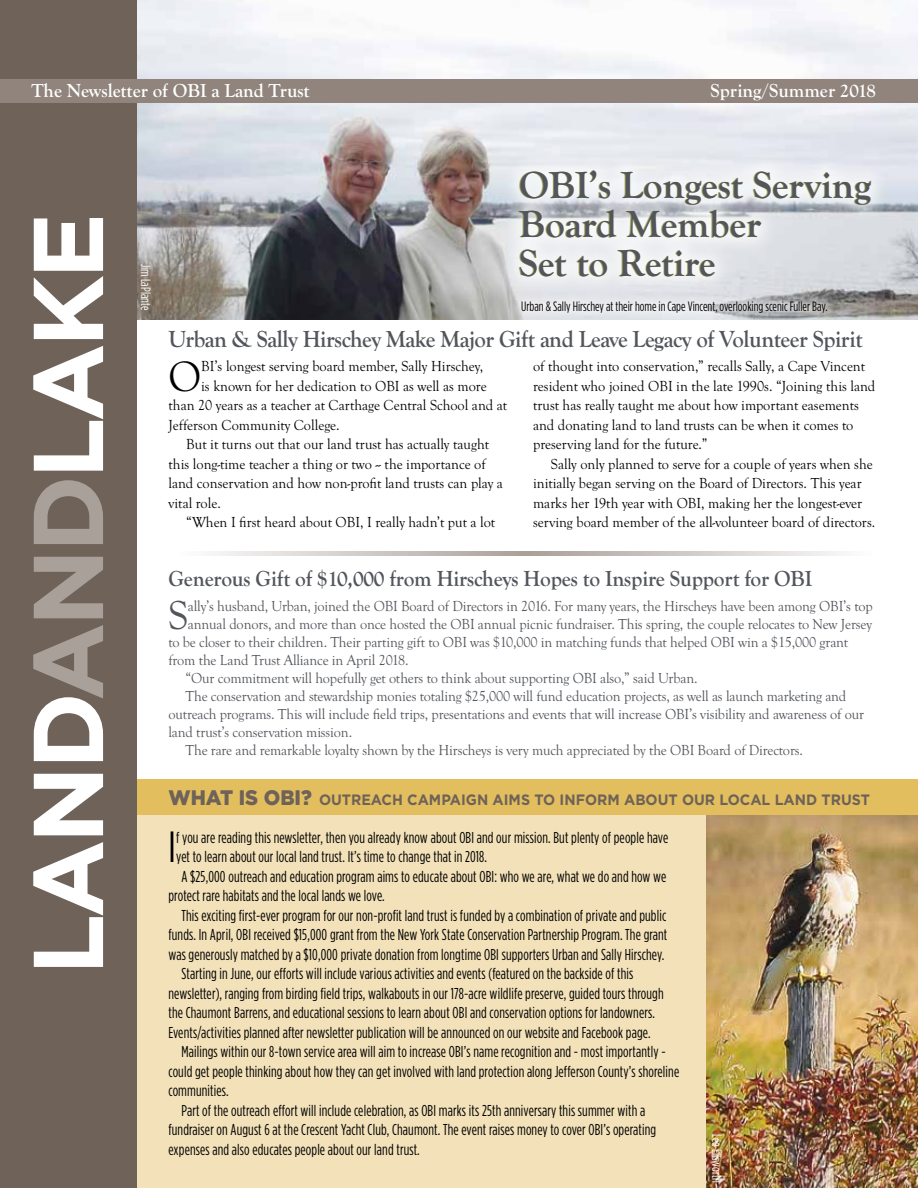
<style>
.page{position:relative;width:918px;height:1188px;background:#fff}
.page>*{position:absolute;margin:0;border:0;box-sizing:border-box;transform-origin:0 0}
.t1{font:700 99px "Gotham";letter-spacing:-.04em;color:#fff}
.t2{font:43.95px "Goudy Old Sty T";color:#000;scale:.95 1}
.t3{font:43.65px "Gotham Condensed";color:#000;scale:.95 1}
.t4{font:41.7px "Goudy Old Sty T";color:#52555b;scale:.95 1}
.t5{font:700 39px/39px "Goudy Old Sty T";color:#52555b}
.t6{font:700 24px "Goudy Old Sty T";letter-spacing:-.02em;color:#52555b;scale:.95 1}
.t7{font:700 22.5px "Goudy Old Sty T";letter-spacing:-.01em;color:#52555b;scale:.95 1}
.t8{font:700 19.5px "Goudy Old Sty T";color:#fff}
.t9{font:15.75px "Gotham Condensed";letter-spacing:.01em;color:#000;scale:.95 1}
.t10{font:15px/19.5px "Goudy Old Sty T";color:#000;scale:.95 1}
.t11{font:15px "Goudy Old Sty T";letter-spacing:-.01em;color:#52555b;scale:.95 1}
.t12{font:700 15px "Gotham";color:#6e6259;scale:.95 1}
.t13{font:13.5px "Gotham Condensed";color:#000;scale:.95 1}
.t14{font:13.5px "Gotham Condensed";color:#fff;scale:.95 1}
.s1{color:#aaa09a}
.s2{font-weight:900;font-size:21px}
</style>
<div class="page">
<img style="left:136px;top:0;width:782px;height:319px">
<div style="left:127px;top:808px;width:791px;height:380px;background:#f2e1b9"></div>
<img style="left:706px;top:815px;width:212px;height:373px">
<div style="left:121px;top:779px;width:797px;height:36px;background:#e2be5e"></div>
<div style="left:0;top:0;width:136px;height:1188px;background:#6e6259"></div>
<div style="left:0;top:79px;width:918px;height:24px;background:#90847c"></div>
<div style="left:500px;top:152px;width:390px;height:143px;background:#fff;opacity:.75"></div>
<div style="left:512px;top:292px;width:324px;height:30px;background:#fff;opacity:.75"></div>
<svg style="left:526px;top:551px;width:315px;height:4px"></svg>
<svg style="left:212px;top:551px;width:314px;height:4px"></svg>
<p class="t8" style="left:32px;top:80px;width:280px">The Newsletter of OBI a Land Trust</p>
<p class="t8" style="left:711px;top:80px;width:167px">Spring/Summer 2018</p>
<h1 class="t1" style="left:8px;top:975px;width:764px;rotate:-90deg">LAND<span class="s1">AND</span>LAKE</h1>
<p class="t14" style="left:153px;top:264px;width:50px;rotate:90deg">Jim LaPlante</p>
<h3 class="t5" style="left:519px;top:166px;width:354px">OBI’s Longest Serving<br>Board Member<br>Set to Retire</h3>
<p class="t13" style="left:521px;top:299px;width:324px">Urban &amp; Sally Hirschey at their home in Cape Vincent, overlooking scenic Fuller Bay.</p>
<h3 class="t6" style="left:168px;top:326px;width:732px">Urban &amp; Sally Hirschey Make Major Gift and Leave Legacy of Volunteer Spirit</h3>
<h2 class="t2" style="left:168px;top:352px;width:36px">O</h2>
<p class="t10" style="left:201px;top:357px;width:299px">BI’s longest serving board member, Sally Hirschey,</p>
<p class="t10" style="left:201px;top:376px;width:302px">is known for her dedication to OBI as well as more</p>
<p class="t10" style="left:168px;top:396px;width:358px">than 20 years as a teacher at Carthage Central School and at</p>
<p class="t10" style="left:168px;top:415px;width:182px">Jefferson Community College.</p>
<p class="t10" style="left:186px;top:435px;width:320px">But it turns out that our land trust has actually taught</p>
<p class="t10" style="left:168px;top:454px;width:335px">this long-time teacher a thing or two -- the importance of</p>
<p class="t10" style="left:168px;top:474px;width:353px">land conservation and how non-profit land trusts can play a</p>
<p class="t10" style="left:168px;top:493px;width:57px">vital role.</p>
<p class="t10" style="left:186px;top:513px;width:327px">“When I first heard about OBI, I really hadn’t put a lot</p>
<p class="t10" style="left:533px;top:357px;width:362px">of thought into conservation,” recalls Sally, a Cape Vincent resident who joined OBI in the late 1990s. “Joining this land trust has really taught me about how important easements and donating land to land trusts can be when it comes to preserving land for the future.”</p>
<p class="t10" style="left:533px;top:454px;width:362px;text-indent:18px">Sally only planned to serve for a couple of years when she initially began serving on the Board of Directors. This year marks her 19th year with OBI, making her the longest-ever serving board member of the all-volunteer board of directors.</p>
<h3 class="t7" style="left:168px;top:566px;width:679px">Generous Gift of $10,000 from Hirscheys Hopes to Inspire Support for OBI</h3>
<h3 class="t4" style="left:168px;top:593px;width:22px">S</h3>
<p class="t11" style="left:188px;top:598px;width:722px">ally’s husband, Urban, joined the OBI Board of Directors in 2016. For many years, the Hirscheys have been among OBI’s top</p>
<p class="t11" style="left:188px;top:616px;width:722px">annual donors, and more than once hosted the OBI annual picnic fundraiser. This spring, the couple relocates to New Jersey</p>
<p class="t11" style="left:168px;top:634px;width:717px">to be closer to their children. Their parting gift to OBI was $10,000 in matching funds that helped OBI win a $15,000 grant</p>
<p class="t11" style="left:168px;top:652px;width:254px">from the Land Trust Alliance in April 2018.</p>
<p class="t11" style="left:186px;top:670px;width:540px">“Our commitment will hopefully get others to think about supporting OBI also,” said Urban.</p>
<p class="t11" style="left:186px;top:688px;width:697px">The conservation and stewardship monies totaling $25,000 will fund education projects, as well as launch marketing and</p>
<p class="t11" style="left:168px;top:706px;width:734px">outreach programs. This will include field trips, presentations and events that will increase OBI’s visibility and awareness of our</p>
<p class="t11" style="left:168px;top:724px;width:195px">land trust’s conservation mission.</p>
<p class="t11" style="left:186px;top:742px;width:651px">The rare and remarkable loyalty shown by the Hirscheys is very much appreciated by the OBI Board of Directors.</p>
<p class="t12" style="left:168px;top:791px;width:740px"><span class="s2">WHAT IS OBI?</span> OUTREACH CAMPAIGN AIMS TO INFORM ABOUT OUR LOCAL LAND TRUST</p>
<h3 class="t3" style="left:168px;top:824px;width:9px">I</h3>
<p class="t9" style="left:176px;top:829px;width:519px">f you are reading this newsletter, then you already know about OBI and our mission. But plenty of people have</p>
<p class="t9" style="left:176px;top:848px;width:329px">yet to learn about our local land trust. It’s time to change that in 2018.</p>
<p class="t9" style="left:181px;top:868px;width:512px">A $25,000 outreach and education program aims to educate about OBI: who we are, what we do and how we</p>
<p class="t9" style="left:168px;top:887px;width:229px">protect rare habitats and the local lands we love.</p>
<p class="t9" style="left:181px;top:907px;width:512px">This exciting first-ever program for our non-profit land trust is funded by a combination of private and public</p>
<p class="t9" style="left:168px;top:926px;width:527px">funds. In April, OBI received $15,000 grant from the New York State Conservation Partnership Program. The grant</p>
<p class="t9" style="left:168px;top:946px;width:524px">was generously matched by a $10,000 private donation from longtime OBI supporters Urban and Sally Hirschey.</p>
<p class="t9" style="left:181px;top:965px;width:477px">Starting in June, our efforts will include various activities and events (featured on the backside of this</p>
<p class="t9" style="left:168px;top:985px;width:523px">newsletter), ranging from birding field trips, walkabouts in our 178-acre wildlife preserve, guided tours through</p>
<p class="t9" style="left:168px;top:1004px;width:513px">the Chaumont Barrens, and educational sessions to learn about OBI and conservation options for landowners.</p>
<p class="t9" style="left:168px;top:1024px;width:509px">Events/activities planned after newsletter publication will be announced on our website and Facebook page.</p>
<p class="t9" style="left:181px;top:1043px;width:511px">Mailings within our 8-town service area will aim to increase OBI’s name recognition and - most importantly -</p>
<p class="t9" style="left:168px;top:1063px;width:539px">could get people thinking about how they can get involved with land protection along Jefferson County’s shoreline</p>
<p class="t9" style="left:168px;top:1082px;width:65px">communities.</p>
<p class="t9" style="left:181px;top:1102px;width:490px">Part of the outreach effort will include celebration, as OBI marks its 25th anniversary this summer with a</p>
<p class="t9" style="left:168px;top:1121px;width:515px">fundraiser on August 6 at the Crescent Yacht Club, Chaumont. The event raises money to cover OBI’s operating</p>
<p class="t9" style="left:168px;top:1141px;width:266px">expenses and also educates people about our land trust.</p>
<p class="t14" style="left:724px;top:1134px;width:53px;rotate:90deg">Lee Ellsworth</p>
</div>
